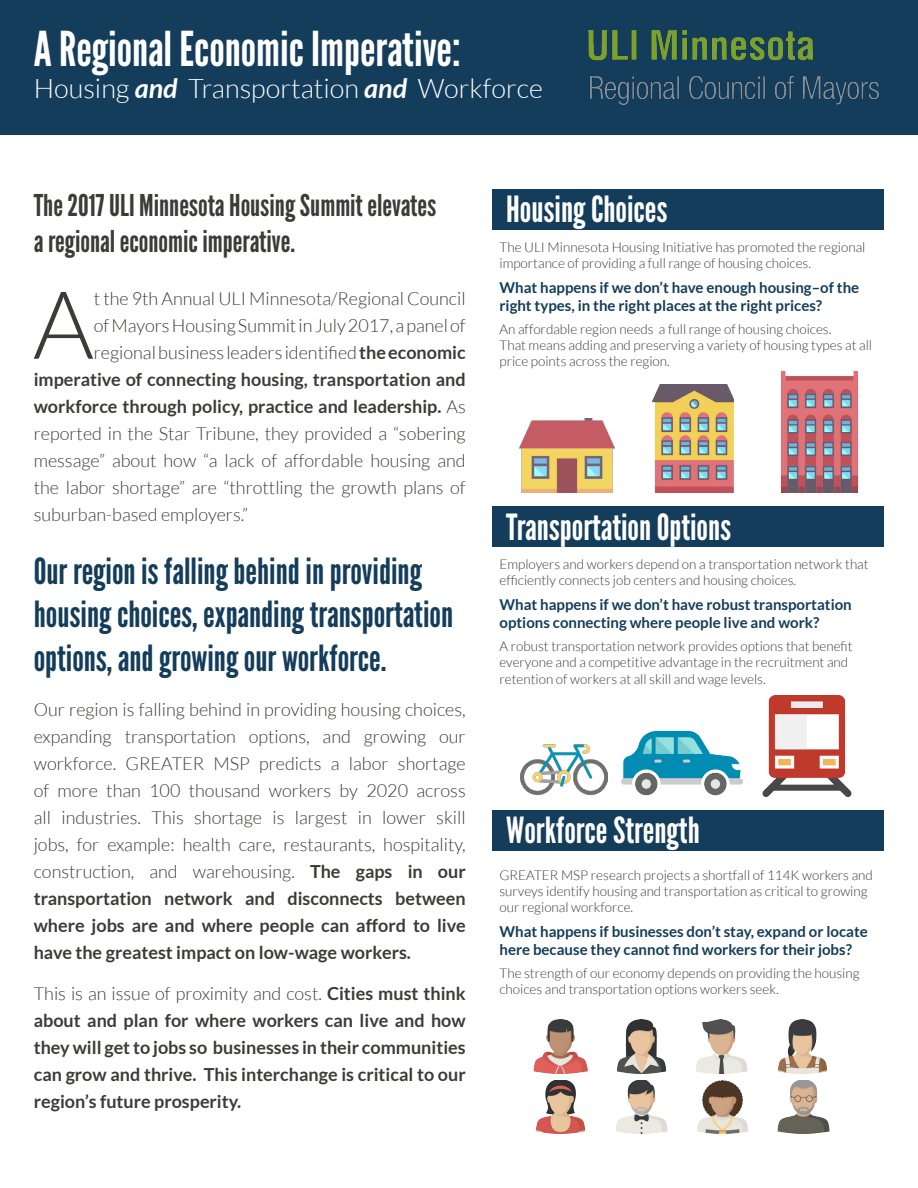
<style>
.page{position:relative;width:918px;height:1188px;background:#fff}
.page>*{position:absolute;margin:0;border:0;box-sizing:border-box;transform-origin:0 0}
.Drop_Cap{font:300 94.35px "Lato";color:#3b3b39}
.t1{font:48px "League Gothic";color:#fff}
.t2{font:36px/43.2px "League Gothic";color:#133d5a}
.t3{font:36px "League Gothic";color:#fff}
.t4{font:30px "League Gothic";color:#3b3b39}
.t5{font:300 27px "Lato";color:#fff}
.Drop_Cap-2{font:300 18px/27px "Lato";color:#3b3b39;text-align:justify}
.Drop_Cap-3{font:700 18px/27px "Lato";color:#3b3b39;text-align:justify}
.t6{font:700 15px/18px "Lato";color:#133d5a}
.t7{font:300 13.5px/16.2px "Lato";color:#3b3b39}
.s1{font-weight:700;font-style:italic}
.s2{font-weight:700}
.s3{font-weight:300}
</style>
<div class="page">
<div style="left:493px;top:810px;width:391px;height:40px;background:#133d5a"></div>
<img style="left:777px;top:1080px;width:53px;height:54px">
<img style="left:697px;top:1080px;width:51px;height:54px">
<img style="left:616px;top:1080px;width:52px;height:54px">
<img style="left:536px;top:1080px;width:49px;height:54px">
<img style="left:778px;top:1019px;width:49px;height:54px">
<img style="left:696px;top:1019px;width:52px;height:54px">
<img style="left:617px;top:1020px;width:50px;height:54px">
<img style="left:533px;top:1020px;width:54px;height:54px">
<img style="left:621px;top:730px;width:121px;height:66px">
<img style="left:762px;top:695px;width:90px;height:101px">
<img style="left:520px;top:744px;width:87px;height:52px">
<div style="left:493px;top:506px;width:391px;height:41px;background:#133d5a"></div>
<img style="left:780px;top:371px;width:79px;height:122px">
<img style="left:653px;top:385px;width:81px;height:108px">
<img style="left:520px;top:418px;width:94px;height:75px">
<div style="left:493px;top:189px;width:391px;height:41px;background:#133d5a"></div>
<div style="left:0;top:0;width:918px;height:135px;background:#133d5a"></div>
<img style="left:588px;top:30px;width:291px;height:75px">
<p class="t1" style="left:34px;top:20px;width:428px">A Regional Economic Imperative:</p>
<p class="t5" style="left:34px;top:74px;width:511px">Housing <span class="s1">and</span> Transportation <span class="s1">and</span> Workforce</p>
<p class="t4" style="left:34px;top:187px;width:404px">The 2017 ULI Minnesota Housing Summit elevates</p>
<p class="t4" style="left:34px;top:223px;width:263px">a regional economic imperative.</p>
<p class="Drop_Cap" style="left:33px;top:274px;width:62px">A</p>
<p class="Drop_Cap-2" style="left:94px;top:285px;width:373px">t the 9th Annual ULI Minnesota/Regional Council</p>
<p class="Drop_Cap-2" style="left:94px;top:312px;width:373px">of Mayors Housing Summit in July 2017, a panel of</p>
<p class="Drop_Cap-2" style="left:94px;top:339px;width:373px">regional business leaders identified <span class="s2">the economic</span></p>
<p class="Drop_Cap-3" style="left:34px;top:365px;width:433px">imperative of connecting housing, transportation and</p>
<p class="Drop_Cap-3" style="left:34px;top:392px;width:433px">workforce through policy, practice and leadership. <span class="s3">As</span></p>
<p class="Drop_Cap-2" style="left:34px;top:420px;width:433px">reported in the Star Tribune, they provided a “sobering</p>
<p class="Drop_Cap-2" style="left:34px;top:447px;width:433px">message” about how “a lack of affordable housing and</p>
<p class="Drop_Cap-2" style="left:34px;top:474px;width:434px">the labor shortage” are “throttling the growth plans of</p>
<p class="Drop_Cap-2" style="left:34px;top:501px;width:216px">suburban-based employers.”</p>
<p class="t2" style="left:34px;top:550px;width:421px">Our region is falling behind in providing housing choices, expanding transportation options, and growing our workforce.</p>
<p class="Drop_Cap-2" style="left:34px;top:697px;width:434px">Our region is falling behind in providing housing choices, expanding transportation options, and growing our workforce. GREATER MSP predicts a labor shortage of more than 100 thousand workers by 2020 across all industries. This shortage is largest in lower skill jobs, for example: health care, restaurants, hospitality, construction, and warehousing. <span class="s2">The gaps in our transportation network and disconnects between where jobs are and where people can afford to live have the greatest impact on low-wage workers.</span></p>
<p class="Drop_Cap-3" style="left:34px;top:980px;width:433px"><span class="s3">This is an issue of proximity and cost.</span> Cities must think about and plan for where workers can live and how they will get to jobs so businesses in their communities can grow and thrive. This interchange is critical to our region’s future prosperity.</p>
<p class="t3" style="left:506px;top:188px;width:163px">Housing Choices</p>
<p class="t7" style="left:500px;top:239px;width:367px">The ULI Minnesota Housing Initiative has promoted the regional importance of providing a full range of housing choices.</p>
<p class="t6" style="left:500px;top:278px;width:361px">What happens if we don’t have enough housing–of the right types, in the right places at the right prices?</p>
<p class="t7" style="left:500px;top:321px;width:333px">An affordable region needs a full range of housing choices.</p>
<p class="t7" style="left:500px;top:337px;width:374px">That means adding and preserving a variety of housing types at all price points across the region.</p>
<p class="t3" style="left:506px;top:505px;width:226px">Transportation Options</p>
<p class="t7" style="left:500px;top:556px;width:371px">Employers and workers depend on a transportation network that efficiently connects job centers and housing choices.</p>
<p class="t6" style="left:500px;top:596px;width:354px">What happens if we don’t have robust transportation options connecting where people live and work?</p>
<p class="t7" style="left:500px;top:638px;width:355px">A robust transportation network provides options that benefit everyone and a competitive advantage in the recruitment and retention of workers at all skill and wage levels.</p>
<p class="t3" style="left:506px;top:809px;width:195px">Workforce Strength</p>
<p class="t7" style="left:500px;top:867px;width:375px">GREATER MSP research projects a shortfall of 114K workers and surveys identify housing and transportation as critical to growing our regional workforce.</p>
<p class="t6" style="left:500px;top:922px;width:370px">What happens if businesses don’t stay, expand or locate here because they cannot find workers for their jobs?</p>
<p class="t7" style="left:500px;top:965px;width:362px">The strength of our economy depends on providing the housing choices and transportation options workers seek.</p>
</div>
